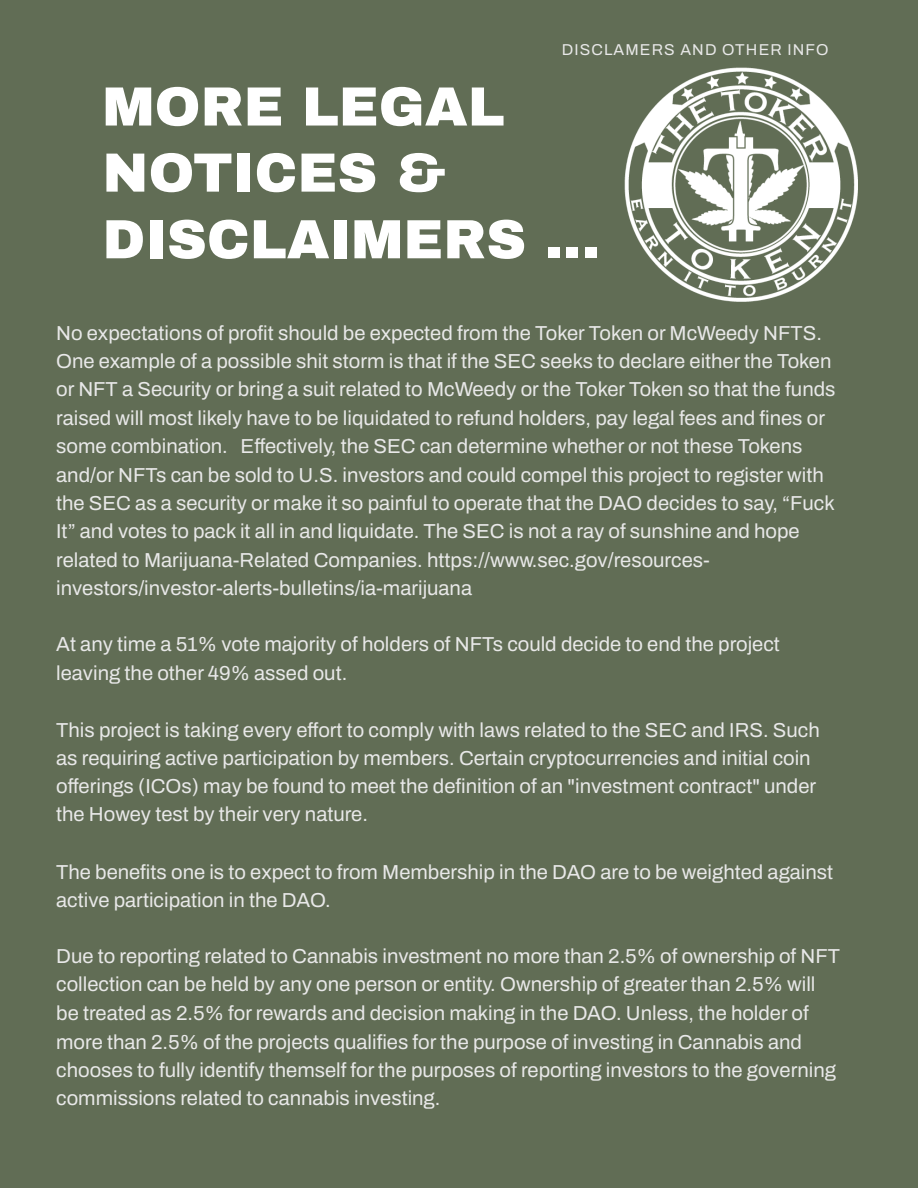
<style>
.page{position:relative;width:918px;height:1188px;background:#616d55}
.page>*{position:absolute;margin:0;border:0;box-sizing:border-box;transform-origin:0 0}
.t1{font:900 55.2px/66.4px "Archivo";color:#fff}
.t2{font:600 20.25px/28.3px "Archivo";color:#e8e8e8}
.t3{font:600 15.75px "Archivo";letter-spacing:.07em;color:#e8e8e8}
</style>
<div class="page">
<img style="left:624px;top:67px;width:234px;height:235px">
<p class="t3" style="left:562px;top:41px;width:268px">DISCLAMERS AND OTHER INFO</p>
<h1 class="t1" style="left:102px;top:74px;width:499px">MORE LEGAL<br>NOTICES &amp;<br>DISCLAIMERS ...</h1>
<p class="t2" style="left:56px;top:319px;width:781px">No expectations of profit should be expected from the Toker Token or McWeedy NFTS.<br>One example of a possible shit storm is that if the SEC seeks to declare either the Token or NFT a Security or bring a suit related to McWeedy or the Toker Token so that the funds raised will most likely have to be liquidated to refund holders, pay legal fees and fi nes or some combination. Effectively, the SEC can determine whether or not these Tokens and/or NFTs can be sold to U.S. investors and could compel this project to register with the SEC as a security or make it so painful to operate that the DAO decides to say, “Fuck It” and votes to pack it all in and liquidate. The SEC is not a ray of sunshine and hope related to Marijuana-Related Companies. https://www.sec.gov/resources&shy;investors/investor-alerts-bulletins/ia-marijuana</p>
<p class="t2" style="left:56px;top:631px;width:725px">At any time a 51% vote majority of holders of NFTs could decide to end the project leaving the other 49% assed out.</p>
<p class="t2" style="left:56px;top:716px;width:765px">This project is taking every effort to comply with laws related to the SEC and IRS. Such as requiring active participation by members. Certain cryptocurrencies and initial coin offerings (ICOs) may be found to meet the defi nition of an "investment contract" under the Howey test by their very nature.</p>
<p class="t2" style="left:56px;top:858px;width:779px">The benefits one is to expect to from Membership in the DAO are to be weighted against active participation in the DAO.</p>
<p class="t2" style="left:56px;top:942px;width:785px">Due to reporting related to Cannabis investment no more than 2.5% of ownership of NFT collection can be held by any one person or entity. Ownership of greater than 2.5% will be treated as 2.5% for rewards and decision making in the DAO. Unless, the holder of more than 2.5% of the projects qualifies for the purpose of investing in Cannabis and chooses to fully identify themself for the purposes of reporting investors to the governing commissions related to cannabis investing.</p>
</div>
